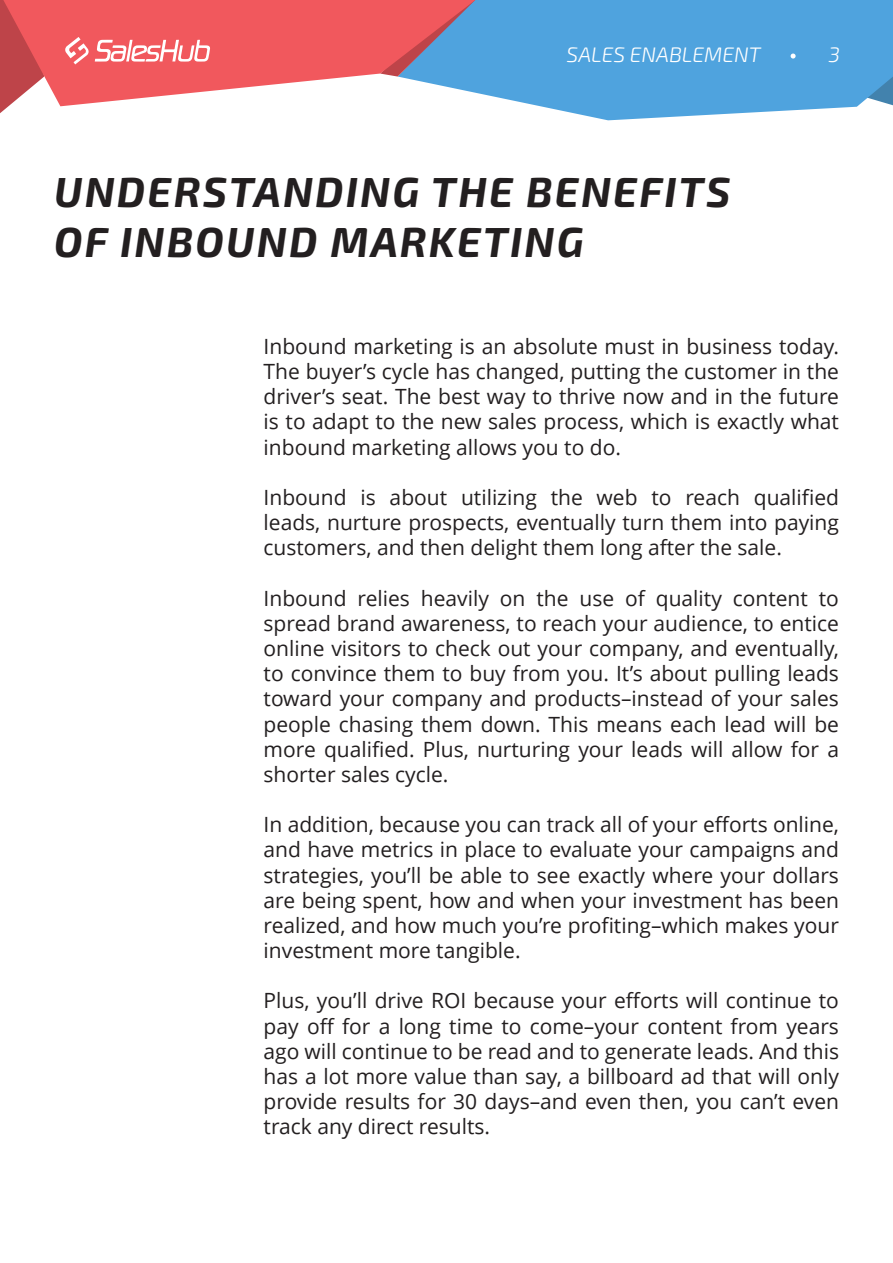
<style>
.page{position:relative;width:893px;height:1263px;background:#fff}
.page>*{position:absolute;margin:0;border:0;box-sizing:border-box;transform-origin:0 0}
.t1{font:italic 700 42px/50.4px "Exo 2.0";letter-spacing:.05em;color:#231f20}
.t2{font:21px/25.2px "Open Sans";color:#231f20;text-align:justify}
.t3{font:italic 300 21px "Exo 2.0";color:#fff}
</style>
<div class="page">
<svg style="left:489px;top:0;width:404px;height:120px;background:#5ca9e0"></svg>
<svg style="left:0;top:0;width:489px;height:106px;fill:#f1585d"></svg>
<svg style="left:791px;top:54px;width:5px;height:5px"></svg>
<svg style="left:65px;top:37px;width:24px;height:27px"></svg>
<svg style="left:95px;top:40px;width:115px;height:22px"></svg>
<p class="t3" style="left:567px;top:43px;width:196px">SALES ENABLEMENT</p>
<p class="t3" style="left:829px;top:43px;width:13px">3</p>
<h1 class="t1" style="left:54px;top:168px;width:678px">UNDERSTANDING THE BENEFITS<br>OF INBOUND MARKETING</h1>
<p class="t2" style="left:264px;top:333px;width:577px">Inbound marketing is an absolute must in business today.<br>The buyer’s cycle has changed, putting the customer in the driver’s seat. The best way to thrive now and in the future is to adapt to the new sales process, which is exactly what inbound marketing allows you to do.</p>
<p class="t2" style="left:264px;top:484px;width:577px">Inbound is about utilizing the web to reach qualified leads, nurture prospects, eventually turn them into paying customers, and then delight them long after the sale.</p>
<p class="t2" style="left:264px;top:585px;width:577px">Inbound relies heavily on the use of quality content to spread brand awareness, to reach your audience, to entice online visitors to check out your company, and eventually, to convince them to buy from you. It’s about pulling leads toward your company and products–instead of your sales people chasing them down. This means each lead will be more qualified. Plus, nurturing your leads will allow for a shorter sales cycle.</p>
<p class="t2" style="left:264px;top:811px;width:577px">In addition, because you can track all of your efforts online, and have metrics in place to evaluate your campaigns and strategies, you’ll be able to see exactly where your dollars are being spent, how and when your investment has been realized, and how much you’re profiting–which makes your investment more tangible.</p>
<p class="t2" style="left:264px;top:988px;width:577px">Plus, you’ll drive ROI because your efforts will continue to pay off for a long time to come–your content from years ago will continue to be read and to generate leads. And this has a lot more value than say, a billboard ad that will only provide results for 30 days–and even then, you can’t even track any direct results.</p>
</div>
